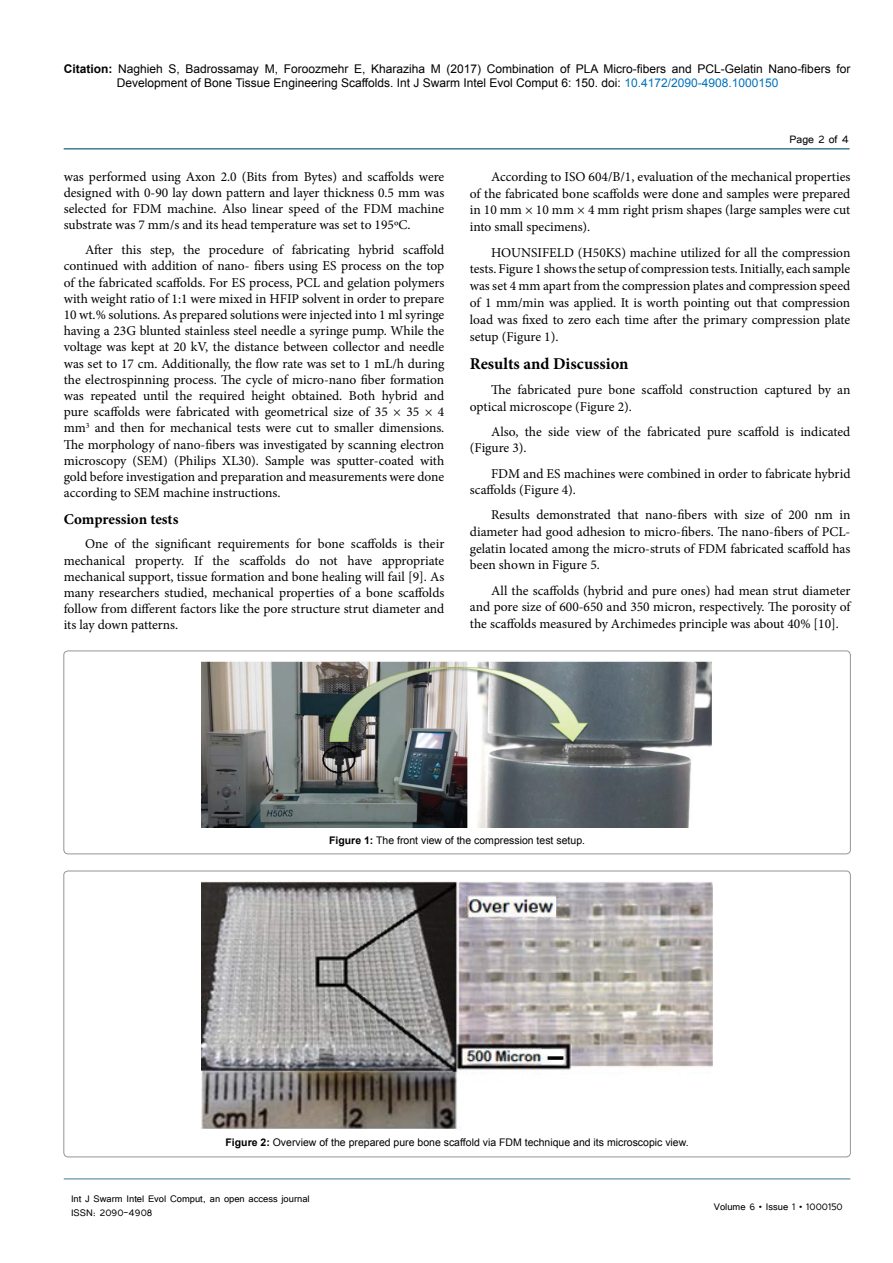
<style>
.page{position:relative;width:893px;height:1263px;background:#fff}
.page>*{position:absolute;margin:0;border:0;box-sizing:border-box;transform-origin:0 0}
.t1{font:700 16.5px "Minion Pro";color:#000}
.t2{font:700 15px "Minion Pro";letter-spacing:-.005em;color:#000}
.t3{font:13.5px/16.2px "Minion Pro";color:#000;text-align:justify}
.t4{font:13.5px "Tunga";color:#000}
.t5{font:12px/14.4px "Arial";color:#000}
.t6{font:12px/14.4px "Tunga";color:#000}
.t7{font:10.5px "Arial";color:#000}
.s1{font-weight:700}
.s2{color:#0072bc}
</style>
<div class="page">
<hr style="left:64px;top:148px;width:786px;height:2px;background:#3e7c94">
<hr style="left:64px;top:1179px;width:786px;height:1px;background:#3e7c94">
<div style="left:64px;top:651px;width:786px;height:203px;border:1px solid #939598;border-radius:4px"></div>
<img style="left:202px;top:661px;width:510px;height:167px">
<img style="left:202px;top:881px;width:510px;height:248px">
<p class="t5" style="left:117px;top:61px;width:735px;text-indent:-53px"><span class="s1">Citation:</span> Naghieh S, Badrossamay M, Foroozmehr E, Kharaziha M (2017) Combination of PLA Micro-fibers and PCL-Gelatin Nano-fibers for<br>Development of Bone Tissue Engineering Scaffolds. Int J Swarm Intel Evol Comput 6: 150. doi: <span class="s2">10.4172/2090-4908.1000150</span></p>
<p class="t3" style="left:64px;top:168px;width:382px">was performed using Axon 2.0 (Bits from Bytes) and scaffolds were designed with 0-90 lay down pattern and layer thickness 0.5 mm was selected for FDM machine. Also linear speed of the FDM machine substrate was 7 mm/s and its head temperature was set to 195ºC.</p>
<p class="t3" style="left:64px;top:242px;width:382px;text-indent:21px">After this step, the procedure of fabricating hybrid scaffold continued with addition of nano- fibers using ES process on the top of the fabricated scaffolds. For ES process, PCL and gelation polymers with weight ratio of 1:1 were mixed in HFIP solvent in order to prepare 10 wt.% solutions. As prepared solutions were injected into 1 ml syringe having a 23G blunted stainless steel needle a syringe pump. While the voltage was kept at 20 kV, the distance between collector and needle was set to 17 cm. Additionally, the flow rate was set to 1 mL/h during the electrospinning process. The cycle of micro-nano fiber formation was repeated until the required height obtained. Both hybrid and pure scaffolds were fabricated with geometrical size of 35 × 35 × 4 mm<sup>3</sup> and then for mechanical tests were cut to smaller dimensions.<br>The morphology of nano-fibers was investigated by scanning electron microscopy (SEM) (Philips XL30). Sample was sputter-coated with gold before investigation and preparation and measurements were done according to SEM machine instructions.</p>
<p class="t2" style="left:64px;top:508px;width:116px">Compression tests</p>
<p class="t3" style="left:64px;top:536px;width:382px;text-indent:21px">One of the significant requirements for bone scaffolds is their mechanical property. If the scaffolds do not have appropriate mechanical support, tissue formation and bone healing will fail [9]. As many researchers studied, mechanical properties of a bone scaffolds follow from different factors like the pore structure strut diameter and its lay down patterns.</p>
<p class="t4" style="left:789px;top:131px;width:61px">Page 2 of 4</p>
<p class="t3" style="left:470px;top:168px;width:382px;line-height:16.8px;text-indent:21px">According to ISO 604/B/1, evaluation of the mechanical properties of the fabricated bone scaffolds were done and samples were prepared in 10 mm × 10 mm × 4 mm right prism shapes (large samples were cut into small specimens).</p>
<p class="t3" style="left:470px;top:244px;width:382px;line-height:16.8px;text-indent:21px">HOUNSIFELD (H50KS) machine utilized for all the compression tests. Figure 1 shows the setup of compression tests. Initially, each sample was set 4 mm apart from the compression plates and compression speed of 1 mm/min was applied. It is worth pointing out that compression load was fixed to zero each time after the primary compression plate setup (Figure 1).</p>
<p class="t1" style="left:470px;top:352px;width:160px">Results and Discussion</p>
<p class="t3" style="left:470px;top:381px;width:382px;line-height:16.6px;text-indent:21px">The fabricated pure bone scaffold construction captured by an optical microscope (Figure 2).</p>
<p class="t3" style="left:470px;top:423px;width:382px;line-height:16.6px;text-indent:21px">Also, the side view of the fabricated pure scaffold is indicated (Figure 3).</p>
<p class="t3" style="left:470px;top:465px;width:382px;line-height:16.6px;text-indent:21px">FDM and ES machines were combined in order to fabricate hybrid scaffolds (Figure 4).</p>
<p class="t3" style="left:470px;top:507px;width:382px;line-height:16.6px;text-indent:21px">Results demonstrated that nano-fibers with size of 200 nm in diameter had good adhesion to micro-fibers. The nano-fibers of PCL&shy;gelatin located among the micro-struts of FDM fabricated scaffold has been shown in Figure 5.</p>
<p class="t3" style="left:470px;top:582px;width:382px;line-height:16.6px;text-indent:21px">All the scaffolds (hybrid and pure ones) had mean strut diameter and pore size of 600-650 and 350 micron, respectively. The porosity of the scaffolds measured by Archimedes principle was about 40% [10].</p>
<p class="t7" style="left:329px;top:833px;width:257px"><span class="s1">Figure 1:</span> The front view of the compression test setup.</p>
<p class="t7" style="left:226px;top:1135px;width:465px"><span class="s1">Figure 2:</span> Overview of the prepared pure bone scaffold via FDM technique and its microscopic view.</p>
<p class="t6" style="left:71px;top:1190px;width:240px">Int J Swarm Intel Evol Comput, an open access journal<br>ISSN: 2090-4908</p>
<p class="t6" style="left:714px;top:1199px;width:131px">Volume 6 • Issue 1 • 1000150</p>
</div>
